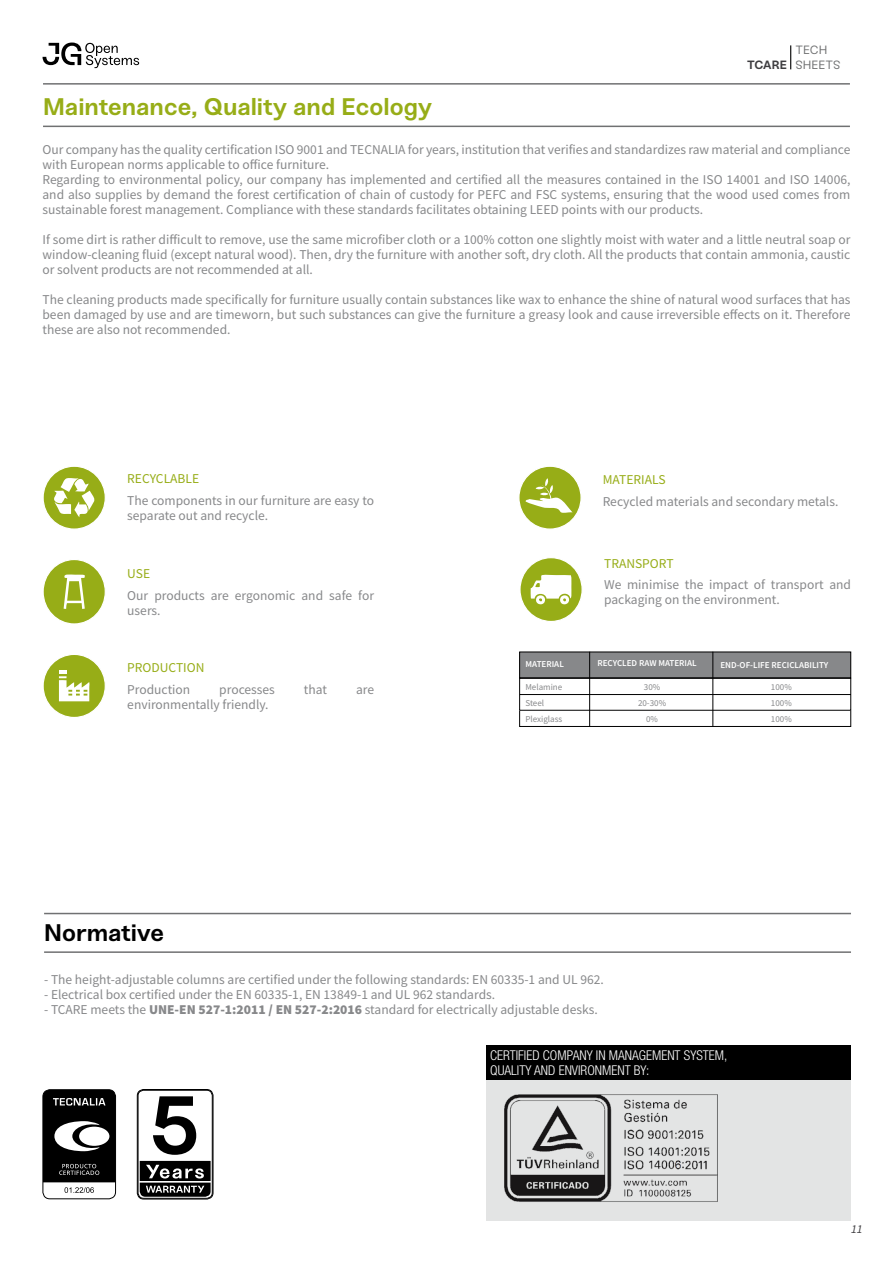
<style>
.page{position:relative;width:893px;height:1263px;background:#fff}
.page>*{position:absolute;margin:0;border:0;box-sizing:border-box;transform-origin:0 0}
.t1{font:700 24px "Sneak";color:#97ad17}
.t2{font:700 24px "Sneak";letter-spacing:-.005em;color:#000}
.t3{font:13.5px/15px "Source Sans Pro";color:#87888a}
.t4{font:300 condensed 13.5px/15px "Helvetica Neue";color:#fff}
.t5{font:13.5px "Source Sans Pro";color:#97ad17}
.t6{font:12px/14.4px "Sneak";color:#707172}
.t7{font:700 12px "Sneak";letter-spacing:-.005em;color:#3e3d40}
.t8{font:italic 12px "Source Sans Pro";color:#3e3d40}
.t9{font:600 9px "Source Sans Pro";color:#fff}
.t10{font:9px/15.9px "Source Sans Pro";color:#87888a}
.s1{font-weight:900}
</style>
<div class="page">
<svg style="left:43px;top:43px;width:96px;height:25px"></svg>
<div style="left:43px;top:466px;width:62px;height:63px;background:#97ad17;border-radius:50%"></div>
<div style="left:43px;top:466px;width:63px;height:64px;border:1px solid #fff;border-radius:50%"></div>
<svg style="left:54px;top:478px;width:40px;height:39px"></svg>
<div style="left:43px;top:559px;width:62px;height:65px;background:#97ad17;border-radius:50%"></div>
<div style="left:43px;top:559px;width:63px;height:65px;border:1px solid #fff;border-radius:50%"></div>
<svg style="left:63px;top:574px;width:22px;height:35px"></svg>
<div style="left:486px;top:1080px;width:364px;height:140px;background:#e3e4e4"></div>
<img style="left:504px;top:1094px;width:214px;height:108px">
<div style="left:486px;top:1045px;width:364px;height:35px;background:#000"></div>
<div style="left:43px;top:654px;width:62px;height:63px;background:#97ad17;border-radius:50%"></div>
<div style="left:43px;top:654px;width:63px;height:64px;border:1px solid #fff;border-radius:50%"></div>
<svg style="left:59px;top:670px;width:31px;height:31px"></svg>
<div style="left:520px;top:558px;width:62px;height:63px;background:#97ad17;border-radius:50%"></div>
<div style="left:519px;top:557px;width:64px;height:65px;border:1px solid #fff;border-radius:50%"></div>
<svg style="left:530px;top:574px;width:42px;height:31px"></svg>
<div style="left:43px;top:1089px;width:73px;height:110px;border:1px solid #000;border-radius:7px"></div>
<svg style="left:43px;top:1090px;width:73px;height:103px"></svg>
<hr style="left:44px;top:951px;width:807px;height:2px;background:#707172">
<hr style="left:44px;top:913px;width:807px;height:1px;background:#707172">
<div style="left:519px;top:466px;width:62px;height:63px;background:#97ad17;border-radius:50%"></div>
<div style="left:518px;top:466px;width:64px;height:64px;border:1px solid #fff;border-radius:50%"></div>
<svg style="left:525px;top:478px;width:48px;height:35px"></svg>
<hr style="left:43px;top:126px;width:807px;height:1px;background:#707172">
<hr style="left:43px;top:83px;width:807px;height:2px;background:#707172">
<div style="left:137px;top:1089px;width:76px;height:110px;border:1px solid #000;border-radius:6px"></div>
<div style="left:138px;top:1090px;width:75px;height:108px;border:1px solid #000;border-radius:6px"></div>
<svg style="left:140px;top:1161px;width:71px;height:36px;background:#3c3c3c"></svg>
<svg style="left:153px;top:1096px;width:43px;height:59px"></svg>
<div style="left:520px;top:652px;width:331px;height:26px;background:#87888a"></div>
<div style="left:519px;top:652px;width:332px;height:26px;border:1px solid #000"></div>
<div style="left:519px;top:678px;width:332px;height:16px;border:1px solid #000"></div>
<div style="left:519px;top:694px;width:332px;height:16px;border:1px solid #000"></div>
<div style="left:519px;top:710px;width:332px;height:17px;border:1px solid #000"></div>
<hr style="left:713px;top:652px;width:1px;height:75px;background:#000">
<hr style="left:589px;top:652px;width:1px;height:75px;background:#000">
<svg style="left:790px;top:45px;width:1px;height:24px"></svg>
<h1 class="t1" style="left:43px;top:91px;width:391px">Maintenance, Quality and Ecology</h1>
<p class="t7" style="left:747px;top:57px;width:41px">TCARE</p>
<p class="t6" style="left:795px;top:43px;width:47px">TECH<br>SHEETS</p>
<p class="t3" style="left:43px;top:142px;width:809px">Our company has the quality certification ISO 9001 and TECNALIA for years, institution that verifies and standardizes raw material and compliance with European norms applicable to office furniture.<br>Regarding to environmental policy, our company has implemented and certified all the measures contained in the ISO 14001 and ISO 14006, and also supplies by demand the forest certification of chain of custody for PEFC and FSC systems, ensuring that the wood used comes from sustainable forest management. Compliance with these standards facilitates obtaining LEED points with our products.</p>
<p class="t3" style="left:43px;top:232px;width:809px;text-align:justify">If some dirt is rather difficult to remove, use the same microfiber cloth or a 100% cotton one slightly moist with water and a little neutral soap or window-cleaning fluid (except natural wood). Then, dry the furniture with another soft, dry cloth. All the products that contain ammonia, caustic or solvent products are not recommended at all.</p>
<p class="t3" style="left:43px;top:292px;width:809px;text-align:justify">The cleaning products made specifically for furniture usually contain substances like wax to enhance the shine of natural wood surfaces that has been damaged by use and are timeworn, but such substances can give the furniture a greasy look and cause irreversible effects on it. Therefore these are also not recommended.</p>
<p class="t5" style="left:127px;top:470px;width:73px">RECYCLABLE</p>
<p class="t3" style="left:127px;top:493px;width:248px">The components in our furniture are easy to separate out and recycle.</p>
<p class="t5" style="left:127px;top:565px;width:24px">USE</p>
<p class="t3" style="left:127px;top:588px;width:248px">Our products are ergonomic and safe for users.</p>
<p class="t5" style="left:127px;top:659px;width:79px">PRODUCTION</p>
<p class="t3" style="left:127px;top:682px;width:64px">Production</p>
<p class="t3" style="left:219px;top:682px;width:57px">processes</p>
<p class="t3" style="left:304px;top:682px;width:25px">that</p>
<p class="t3" style="left:356px;top:682px;width:20px">are</p>
<p class="t3" style="left:127px;top:697px;width:143px">environmentally friendly.</p>
<h1 class="t2" style="left:44px;top:918px;width:122px">Normative</h1>
<p class="t5" style="left:603px;top:471px;width:64px">MATERIALS</p>
<p class="t3" style="left:603px;top:493px;width:237px">Recycled materials and secondary metals.</p>
<p class="t5" style="left:604px;top:555px;width:71px">TRANSPORT</p>
<p class="t3" style="left:604px;top:577px;width:248px">We minimise the impact of transport and packaging on the environment.</p>
<p class="t9" style="left:525px;top:658px;width:40px">MATERIAL</p>
<p class="t9" style="left:597px;top:657px;width:101px">RECYCLED RAW MATERIAL</p>
<p class="t9" style="left:720px;top:659px;width:109px">END-OF-LIFE RECICLABILITY</p>
<p class="t10" style="left:525px;top:679px;width:38px">Melamine<br>Steel<br>Plexiglass</p>
<p class="t10" style="left:644px;top:679px;width:18px">30%</p>
<p class="t10" style="left:771px;top:679px;width:22px">100%</p>
<p class="t10" style="left:646px;top:711px;width:13px">0%</p>
<p class="t10" style="left:771px;top:711px;width:22px">100%</p>
<p class="t10" style="left:638px;top:695px;width:30px">20-30%</p>
<p class="t10" style="left:771px;top:695px;width:22px">100%</p>
<p class="t3" style="left:44px;top:972px;width:561px">- The height-adjustable columns are certified under the following standards: EN 60335-1 and UL 962.</p>
<p class="t3" style="left:44px;top:987px;width:453px">- Electrical box certified under the EN 60335-1, EN 13849-1 and UL 962 standards.</p>
<p class="t3" style="left:44px;top:1002px;width:555px">- TCARE meets the <span class="s1">UNE-EN 527-1:2011 / EN 527-2:2016</span> standard for electrically adjustable desks.</p>
<p class="t4" style="left:490px;top:1048px;width:239px">CERTIFIED COMPANY IN MANAGEMENT SYSTEM,<br>QUALITY AND ENVIRONMENT BY:</p>
<p class="t8" style="left:851px;top:1222px;width:13px">11</p>
</div>
